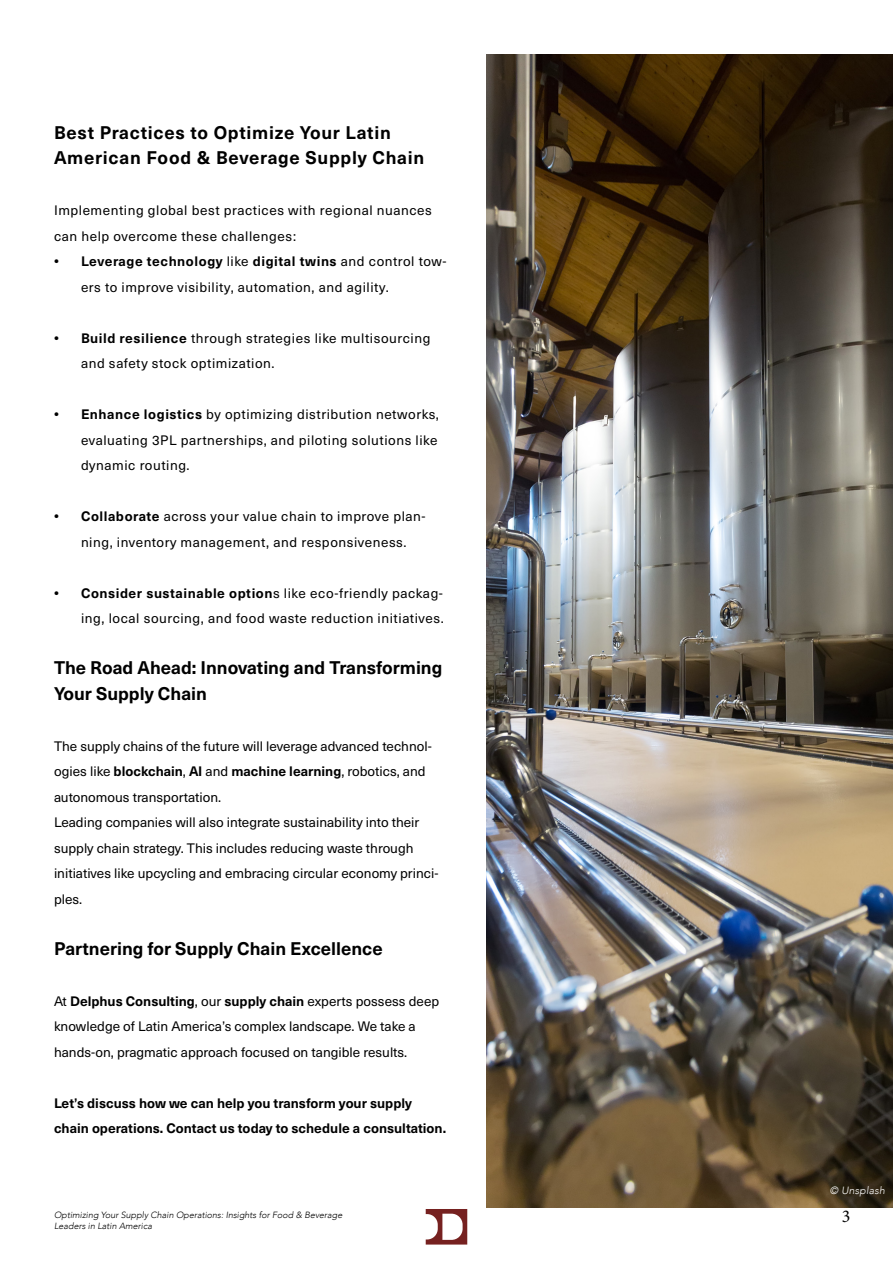
<style>
.page{position:relative;width:893px;height:1263px;background:#fff}
.page>*{position:absolute;margin:0;border:0;box-sizing:border-box;transform-origin:0 0}
.t1{font:700 18px/25.5px "Neue Haas Unica W1 G";color:#000}
.t2{font:700 18px/25.5px "Neue Haas Unica W1 G";letter-spacing:.04em;color:#000}
.t3{font:18px "Minion Pro";color:#000}
.t4{font:13.5px/25.5px "Neue Haas Unica W1 G";color:#000}
.t5{font:13.5px/25.5px "Neue Haas Unica W1 G";letter-spacing:.04em;color:#000}
.t6{font:13.5px/25.5px "Neue Haas Unica W1 G";letter-spacing:.02em;color:#000;text-align:justify}
.t7{font:700 13.5px/25.5px "Neue Haas Unica W1 G";color:#000}
.t8{font:italic 300 10.5px "Avenir";letter-spacing:.02em;color:#fff}
.t9{font:italic 300 9px "Avenir";color:#000}
.s1{font-weight:700}
</style>
<div class="page">
<img style="left:487px;top:54px;width:406px;height:1154px">
<svg style="left:426px;top:1209px;width:41px;height:35px"></svg>
<p class="t2" style="left:54px;top:118px;width:372px">Best Practices to Optimize Your Latin<br>American Food &amp; Beverage Supply Chain</p>
<p class="t5" style="left:54px;top:197px;width:379px">Implementing global best practices with regional nuances can help overcome these challenges:</p>
<p class="t5" style="left:81px;top:248px;width:367px;text-indent:-27px"><span class="s1">• Leverage technology</span> like <span class="s1">digital twins</span> and control tow&shy;ers to improve visibility, automation, and agility.</p>
<p class="t5" style="left:81px;top:324px;width:351px;text-indent:-27px"><span class="s1">• Build resilience</span> through strategies like multisourcing and safety stock optimization.</p>
<p class="t6" style="left:81px;top:401px;width:359px;text-indent:-27px"><span class="s1">• Enhance logistics</span> by optimizing distribution networks, evaluating 3PL partnerships, and piloting solutions like dynamic routing.</p>
<p class="t5" style="left:54px;top:503px;width:373px;text-align:center"><span class="s1">• Collaborate</span> across your value chain to improve plan&shy;ning, inventory management, and responsiveness.</p>
<p class="t5" style="left:54px;top:579px;width:391px;text-align:right"><span class="s1">• Consider sustainable option</span>s like eco-friendly packag&shy;ing, local sourcing, and food waste reduction initiatives.</p>
<p class="t1" style="left:54px;top:654px;width:390px">The Road Ahead: Innovating and Transforming<br>Your Supply Chain</p>
<p class="t4" style="left:54px;top:732px;width:379px">The supply chains of the future will leverage advanced technol&shy;ogies like <span class="s1">blockchain</span>, <span class="s1">AI</span> and <span class="s1">machine learning</span>, robotics, and autonomous transportation.</p>
<p class="t4" style="left:54px;top:809px;width:386px">Leading companies will also integrate sustainability into their supply chain strategy. This includes reducing waste through initiatives like upcycling and embracing circular economy princi&shy;ples.</p>
<p class="t1" style="left:54px;top:934px;width:330px">Partnering for Supply Chain Excellence</p>
<p class="t4" style="left:54px;top:987px;width:387px">At <span class="s1">Delphus Consulting</span>, our <span class="s1">supply chain</span> experts possess deep knowledge of Latin America’s complex landscape. We take a hands-on, pragmatic approach focused on tangible results.</p>
<p class="t7" style="left:54px;top:1089px;width:394px">Let’s discuss how we can help you transform your supply chain operations. Contact us today to schedule a consultation.</p>
<p class="t8" style="left:830px;top:1184px;width:57px">© Unsplash</p>
<p class="t9" style="left:54px;top:1209px;width:290px">Optimizing Your Supply Chain Operations: Insights for Food &amp; Beverage</p>
<h1 class="t3" style="left:842px;top:1204px;width:10px">3</h1>
<p class="t9" style="left:54px;top:1220px;width:100px">Leaders in Latin America</p>
</div>
